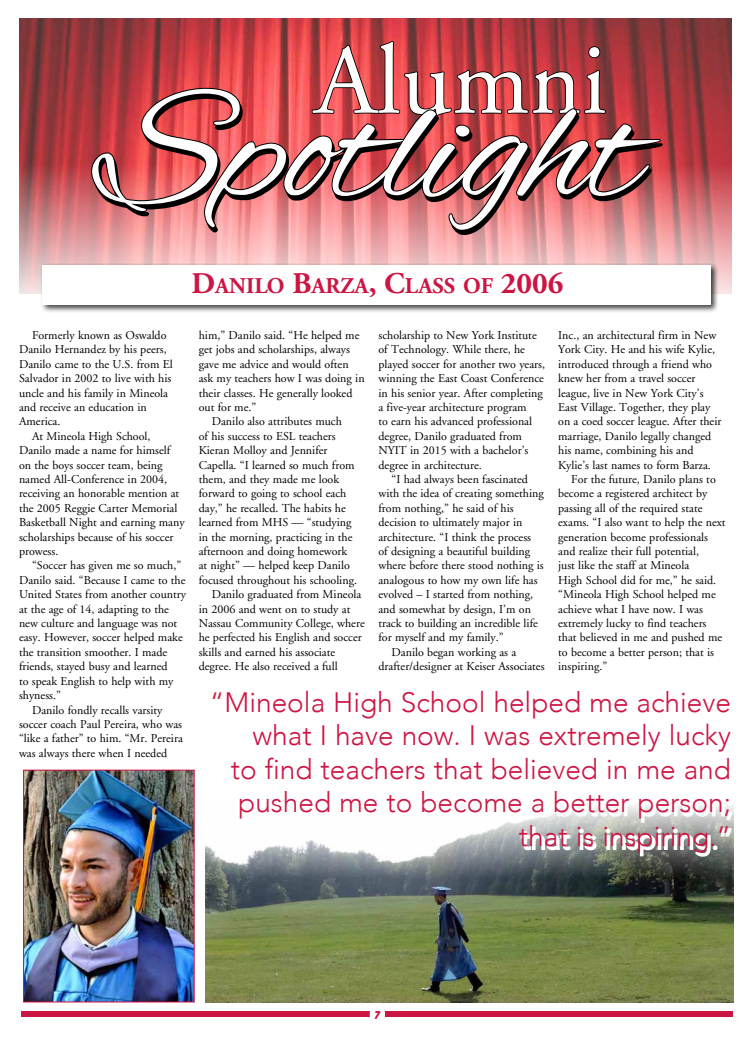
<style>
.page{position:relative;width:749px;height:1037px;background:#fff}
.page>*{position:absolute;margin:0;border:0;box-sizing:border-box;transform-origin:0 0}
.t1{font:169.7px "Alex Brush";color:#fff}
.t2{font:98.9px "Adobe Garamond";color:#fff}
.t3{font:300 28px/33.6px "Avenir";color:#cd1543;text-align:right}
.t4{font:700 22.5px "Adobe Garamond";color:#cd1543}
.t5{font:12px/14.4px "Adobe Garamond";color:#000}
.t6{font:700 12px "Balloon D Extr";color:#cd1543}
.s1{font-size:30px}
</style>
<div class="page">
<div style="left:21px;top:1011px;width:712px;height:5px;background:#cd1543"></div>
<div style="left:370px;top:1002px;width:15px;height:24px;background:#fff;border-radius:50%"></div>
<img style="left:19px;top:19px;width:712px;height:275px">
<svg style="left:90px;top:40px;width:573px;height:196px;background:#b34b4e"></svg>
<div style="left:40px;top:263px;width:679px;height:50px;background:#000;opacity:.75"></div>
<div style="left:42px;top:265px;width:668px;height:40px;background:#fff"></div>
<img style="left:25px;top:771px;width:168px;height:229px">
<div style="left:23px;top:769px;width:172px;height:233px;border:1px solid #cd1543"></div>
<img style="left:206px;top:840px;width:527px;height:162px">
<svg style="left:423px;top:804px;width:311px;height:54px"></svg>
<h2 class="t2" style="left:315px;top:28px;width:293px">Alumni</h2>
<h1 class="t1" style="left:95px;top:55px;width:547px">Spotlight</h1>
<h3 class="t4" style="left:191px;top:274px;width:373px"><span class="s1">D</span>ANILO <span class="s1">B</span>ARZA<span class="s1">, C</span>LASS OF <span class="s1">2006</span></h3>
<p class="t5" style="left:32px;top:328px;width:136px">Formerly known as Oswaldo</p>
<p class="t5" style="left:19px;top:343px;width:149px">Danilo Hernandez by his peers,</p>
<p class="t5" style="left:19px;top:357px;width:155px">Danilo came to the U.S. from El</p>
<p class="t5" style="left:19px;top:371px;width:154px">Salvador in 2002 to live with his</p>
<p class="t5" style="left:19px;top:386px;width:151px">uncle and his family in Mineola</p>
<p class="t5" style="left:19px;top:400px;width:129px">and receive an education in</p>
<p class="t5" style="left:19px;top:415px;width:43px">America.</p>
<p class="t5" style="left:32px;top:429px;width:120px">At Mineola High School,</p>
<p class="t5" style="left:19px;top:443px;width:153px">Danilo made a name for himself</p>
<p class="t5" style="left:19px;top:458px;width:145px">on the boys soccer team, being</p>
<p class="t5" style="left:19px;top:472px;width:150px">named All-Conference in 2004,</p>
<p class="t5" style="left:19px;top:487px;width:162px">receiving an honorable mention at</p>
<p class="t5" style="left:19px;top:501px;width:160px">the 2005 Reggie Carter Memorial</p>
<p class="t5" style="left:19px;top:515px;width:167px">Basketball Night and earning many</p>
<p class="t5" style="left:19px;top:530px;width:156px">scholarships because of his soccer</p>
<p class="t5" style="left:19px;top:544px;width:41px">prowess.</p>
<p class="t5" style="left:32px;top:559px;width:151px">“Soccer has given me so much,”</p>
<p class="t5" style="left:19px;top:573px;width:168px">Danilo said. “Because I came to the</p>
<p class="t5" style="left:19px;top:587px;width:169px">United States from another country</p>
<p class="t5" style="left:19px;top:602px;width:151px">at the age of 14, adapting to the</p>
<p class="t5" style="left:19px;top:616px;width:160px">new culture and language was not</p>
<p class="t5" style="left:19px;top:631px;width:165px">easy. However, soccer helped make</p>
<p class="t5" style="left:19px;top:645px;width:150px">the transition smoother. I made</p>
<p class="t5" style="left:19px;top:659px;width:150px">friends, stayed busy and learned</p>
<p class="t5" style="left:19px;top:674px;width:156px">to speak English to help with my</p>
<p class="t5" style="left:19px;top:688px;width:43px">shyness.”</p>
<p class="t5" style="left:32px;top:703px;width:132px">Danilo fondly recalls varsity</p>
<p class="t5" style="left:19px;top:717px;width:165px">soccer coach Paul Pereira, who was</p>
<p class="t5" style="left:19px;top:731px;width:165px">“like a father” to him. “Mr. Pereira</p>
<p class="t5" style="left:19px;top:746px;width:150px">was always there when I needed</p>
<p class="t5" style="left:199px;top:328px;width:162px">him,” Danilo said. “He helped me</p>
<p class="t5" style="left:199px;top:343px;width:153px">get jobs and scholarships, always</p>
<p class="t5" style="left:199px;top:357px;width:151px">gave me advice and would often</p>
<p class="t5" style="left:199px;top:371px;width:167px">ask my teachers how I was doing in</p>
<p class="t5" style="left:199px;top:386px;width:155px">their classes. He generally looked</p>
<p class="t5" style="left:199px;top:400px;width:59px">out for me.”</p>
<p class="t5" style="left:212px;top:415px;width:132px">Danilo also attributes much</p>
<p class="t5" style="left:199px;top:429px;width:138px">of his success to ESL teachers</p>
<p class="t5" style="left:199px;top:443px;width:130px">Kieran Molloy and Jennifer</p>
<p class="t5" style="left:199px;top:458px;width:157px">Capella. “I learned so much from</p>
<p class="t5" style="left:199px;top:472px;width:142px">them, and they made me look</p>
<p class="t5" style="left:199px;top:487px;width:149px">forward to going to school each</p>
<p class="t5" style="left:199px;top:501px;width:149px">day,” he recalled. The habits he</p>
<p class="t5" style="left:199px;top:515px;width:154px">learned from MHS — “studying</p>
<p class="t5" style="left:199px;top:530px;width:155px">in the morning, practicing in the</p>
<p class="t5" style="left:199px;top:544px;width:150px">afternoon and doing homework</p>
<p class="t5" style="left:199px;top:559px;width:153px">at night” — helped keep Danilo</p>
<p class="t5" style="left:199px;top:573px;width:160px">focused throughout his schooling.</p>
<p class="t5" style="left:212px;top:587px;width:151px">Danilo graduated from Mineola</p>
<p class="t5" style="left:199px;top:602px;width:153px">in 2006 and went on to study at</p>
<p class="t5" style="left:199px;top:616px;width:167px">Nassau Community College, where</p>
<p class="t5" style="left:199px;top:631px;width:165px">he perfected his English and soccer</p>
<p class="t5" style="left:199px;top:645px;width:138px">skills and earned his associate</p>
<p class="t5" style="left:199px;top:659px;width:140px">degree. He also received a full</p>
<p class="t5" style="left:378px;top:328px;width:168px">scholarship to New York Institute of Technology. While there, he played soccer for another two years, winning the East Coast Conference in his senior year. After completing a five-year architecture program<br>to earn his advanced professional degree, Danilo graduated from<br>NYIT in 2015 with a bachelor’s degree in architecture.</p>
<p class="t5" style="left:391px;top:472px;width:138px">“I had always been fascinated</p>
<p class="t5" style="left:378px;top:487px;width:167px">with the idea of creating something</p>
<p class="t5" style="left:378px;top:501px;width:137px">from nothing,” he said of his</p>
<p class="t5" style="left:378px;top:515px;width:145px">decision to ultimately major in</p>
<p class="t5" style="left:378px;top:530px;width:154px">architecture. “I think the process</p>
<p class="t5" style="left:378px;top:544px;width:153px">of designing a beautiful building</p>
<p class="t5" style="left:378px;top:559px;width:167px">where before there stood nothing is</p>
<p class="t5" style="left:378px;top:573px;width:161px">analogous to how my own life has</p>
<p class="t5" style="left:378px;top:587px;width:156px">evolved – I started from nothing,</p>
<p class="t5" style="left:378px;top:602px;width:154px">and somewhat by design, I’m on</p>
<p class="t5" style="left:378px;top:616px;width:161px">track to building an incredible life</p>
<p class="t5" style="left:378px;top:631px;width:127px">for myself and my family.”</p>
<p class="t5" style="left:391px;top:645px;width:126px">Danilo began working as a</p>
<p class="t5" style="left:378px;top:659px;width:168px">drafter/designer at Keiser Associates</p>
<p class="t5" style="left:558px;top:328px;width:160px">Inc., an architectural firm in New</p>
<p class="t5" style="left:558px;top:343px;width:158px">York City. He and his wife Kylie,</p>
<p class="t5" style="left:558px;top:357px;width:155px">introduced through a friend who</p>
<p class="t5" style="left:558px;top:371px;width:139px">knew her from a travel soccer</p>
<p class="t5" style="left:558px;top:386px;width:147px">league, live in New York City’s</p>
<p class="t5" style="left:558px;top:400px;width:154px">East Village. Together, they play</p>
<p class="t5" style="left:558px;top:415px;width:165px">on a coed soccer league. After their</p>
<p class="t5" style="left:558px;top:429px;width:155px">marriage, Danilo legally changed</p>
<p class="t5" style="left:558px;top:443px;width:137px">his name, combining his and</p>
<p class="t5" style="left:558px;top:458px;width:154px">Kylie’s last names to form Barza.</p>
<p class="t5" style="left:571px;top:472px;width:146px">For the future, Danilo plans to</p>
<p class="t5" style="left:558px;top:487px;width:151px">become a registered architect by</p>
<p class="t5" style="left:558px;top:501px;width:146px">passing all of the required state</p>
<p class="t5" style="left:558px;top:515px;width:169px">exams. “I also want to help the next</p>
<p class="t5" style="left:558px;top:530px;width:151px">generation become professionals</p>
<p class="t5" style="left:558px;top:544px;width:142px">and realize their full potential,</p>
<p class="t5" style="left:558px;top:559px;width:133px">just like the staff at Mineola</p>
<p class="t5" style="left:558px;top:573px;width:160px">High School did for me,” he said.</p>
<p class="t5" style="left:558px;top:587px;width:159px">“Mineola High School helped me</p>
<p class="t5" style="left:558px;top:602px;width:146px">achieve what I have now. I was</p>
<p class="t5" style="left:558px;top:616px;width:150px">extremely lucky to find teachers</p>
<p class="t5" style="left:558px;top:631px;width:165px">that believed in me and pushed me</p>
<p class="t5" style="left:558px;top:645px;width:157px">to become a better person; that is</p>
<p class="t5" style="left:558px;top:659px;width:50px">inspiring.”</p>
<h3 class="t3" style="left:210px;top:685px;width:522px">“Mineola High School helped me achieve what I have now. I was extremely lucky<br>to find teachers that believed in me and pushed me to become a better person; that is inspiring.”</h3>
<p class="t6" style="left:375px;top:1008px;width:7px">7</p>
</div>
